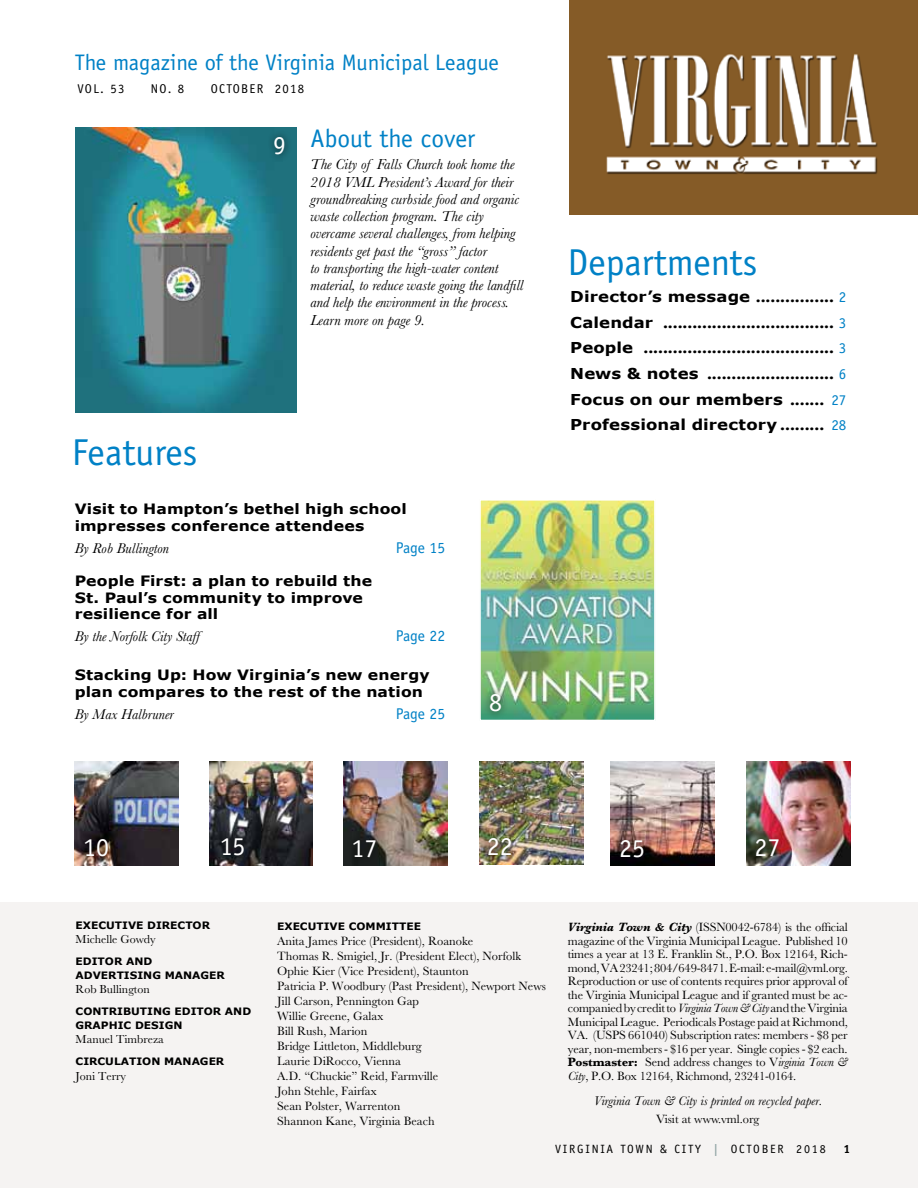
<style>
.page{position:relative;width:918px;height:1188px;background:#fff}
.page>*{position:absolute;margin:0;border:0;box-sizing:border-box;transform-origin:0 0}
.t1{font:37.5px "Officina Sans";color:#0081c6}
.t2{font:25.8px "Officina Sans";color:#fff}
.t3{font:25.5px "Officina Sans";color:#0081c6}
.t4{font:22.5px "Officina Sans";color:#0081c6}
.t5{font:15.6px "Officina Sans";letter-spacing:-.02em;color:#0081c6}
.t6{font:italic 15px/17.2px "Baskerville";color:#000}
.t7{font:700 15px/25.7px "Officina Sans";color:#000;text-align:justify;scale:1.1 1}
.t8{font:700 15px/25.7px "Verdana";letter-spacing:.01em;color:#000;scale:1.1 1}
.t9{font:italic 14.7px "Baskerville";color:#000}
.t10{font:700 14.25px/16.5px "Verdana";letter-spacing:.005em;color:#000;scale:1.1 1}
.t11{font:italic 13.05px "Baskerville";color:#000}
.t12{font:12.75px "Officina Sans";letter-spacing:.1em;color:#000}
.t13{font:12.45px/15px "Baskerville";color:#000;text-align:justify}
.t14{font:12.45px "Baskerville";color:#000}
.t15{font:12px "Baskerville";color:#000}
.t16{font:12px "Officina Sans";letter-spacing:.15em;color:#000}
.t17{font:700 12px "Officina Sans";color:#000}
.t18{font:700 10.2px/13.5px "Verdana";color:#000;scale:1.05 1}
.s1{font-family:"Officina Sans"}
.s2{font-family:"Officina Sans";font-weight:400;color:#0081c6}
.s3{font-family:"Verdana"}
.s4{font-weight:400;color:#0081c6}
.s5{font-weight:700;font-style:italic}
.s6{font-style:italic}
.s7{font-weight:700}
.s8{font-weight:700;color:#91a5a5}
</style>
<div class="page">
<div style="left:0;top:903px;width:918px;height:285px;background:#f5f3f2"></div>
<img style="left:76px;top:128px;width:220px;height:285px">
<img style="left:569px;top:0;width:349px;height:214px">
<img style="left:209px;top:762px;width:104px;height:103px">
<img style="left:611px;top:762px;width:103px;height:103px">
<img style="left:480px;top:761px;width:103px;height:104px">
<img style="left:75px;top:762px;width:103px;height:103px">
<img style="left:344px;top:762px;width:103px;height:103px">
<img style="left:747px;top:762px;width:103px;height:103px">
<div style="left:214px;top:831px;width:37px;height:33px;background:#000;opacity:.75"></div>
<div style="left:613px;top:833px;width:38px;height:33px;background:#000;opacity:.75"></div>
<div style="left:78px;top:831px;width:38px;height:33px;background:#000;opacity:.75"></div>
<div style="left:346px;top:833px;width:37px;height:33px;background:#000;opacity:.75"></div>
<div style="left:749px;top:832px;width:37px;height:33px;background:#000;opacity:.75"></div>
<div style="left:481px;top:831px;width:38px;height:33px;background:#000;opacity:.75"></div>
<div style="left:267px;top:129px;width:25px;height:33px;background:#000;opacity:.75"></div>
<img style="left:482px;top:502px;width:171px;height:216px">
<div style="left:479px;top:499px;width:177px;height:222px;border:2px solid #fff"></div>
<div style="left:483px;top:687px;width:25px;height:33px;background:#000;opacity:.75"></div>
<h3 class="t4" style="left:75px;top:49px;width:426px">The magazine of the Virginia Municipal League</h3>
<p class="t12" style="left:77px;top:81px;width:49px">VOL. 53</p>
<p class="t12" style="left:151px;top:81px;width:35px">NO. 8</p>
<p class="t12" style="left:211px;top:81px;width:95px">October 2018</p>
<h1 class="t1" style="left:72px;top:430px;width:127px">Features</h1>
<h2 class="t2" style="left:273px;top:130px;width:14px">9</h2>
<h3 class="t3" style="left:311px;top:123px;width:166px">About the cover</h3>
<p class="t6" style="left:311px;top:156px;width:215px">The City of Falls Church took home the 2018 VML President’s Award for their groundbreaking curbside food and organic waste collection program. The city overcame several challenges, from helping residents get past the “gross” factor<br>to transporting the high-water content material, to reduce waste going the landfill and help the environment in the process.<br>Learn more on page 9.</p>
<p class="t10" style="left:75px;top:500px;width:303px">Visit to Hampton’s bethel high school impresses conference attendees</p>
<p class="t9" style="left:75px;top:538px;width:96px">By Rob Bullington</p>
<p class="t5" style="left:396px;top:539px;width:51px">Page 15</p>
<p class="t10" style="left:75px;top:572px;width:272px">People First: a plan to rebuild the<br>St. Paul’s community to improve resilience for all</p>
<p class="t9" style="left:75px;top:627px;width:133px">By the Norfolk City Staff</p>
<p class="t5" style="left:396px;top:627px;width:51px">Page 22</p>
<p class="t10" style="left:75px;top:666px;width:324px">Stacking Up: How Virginia’s new energy plan compares to the rest of the nation</p>
<p class="t9" style="left:75px;top:704px;width:101px">By Max Halbruner</p>
<p class="t5" style="left:396px;top:704px;width:51px">Page 25</p>
<h2 class="t2" style="left:489px;top:687px;width:14px">8</h2>
<h1 class="t1" style="left:568px;top:240px;width:191px">Departments</h1>
<p class="t8" style="left:570px;top:283px;width:252px">Director’s message <span class="s1">................</span> <span class="s2">2</span></p>
<p class="t7" style="left:570px;top:310px;width:252px"><span class="s3">Calendar</span> ................................... <span class="s4">3<br></span><span class="s3">People</span> ....................................... <span class="s4">3<br></span><span class="s3">News &amp; notes</span> .......................... <span class="s4">6</span></p>
<p class="t8" style="left:570px;top:386px;width:252px">Focus on our members <span class="s1">.......</span> <span class="s2">27<br></span>Professional directory <span class="s1">.........</span> <span class="s2">28</span></p>
<h2 class="t2" style="left:83px;top:832px;width:27px">10</h2>
<h2 class="t2" style="left:220px;top:831px;width:27px">15</h2>
<h2 class="t2" style="left:352px;top:833px;width:27px">17</h2>
<h2 class="t2" style="left:487px;top:831px;width:27px">22</h2>
<h2 class="t2" style="left:619px;top:833px;width:27px">25</h2>
<h2 class="t2" style="left:754px;top:833px;width:27px">27</h2>
<p class="t18" style="left:76px;top:918px;width:130px">EXECUTIVE DIRECTOR</p>
<p class="t15" style="left:76px;top:932px;width:82px">Michelle Gowdy</p>
<p class="t18" style="left:76px;top:955px;width:144px">EDITOR AND<br>ADVERTISING MANAGER</p>
<p class="t15" style="left:76px;top:982px;width:76px">Rob Bullington</p>
<p class="t18" style="left:76px;top:1004px;width:169px">CONTRIBUTING EDITOR AND<br>GRAPHIC DESIGN</p>
<p class="t15" style="left:76px;top:1032px;width:90px">Manuel Timbreza</p>
<p class="t18" style="left:76px;top:1054px;width:143px">CIRCULATION MANAGER</p>
<p class="t15" style="left:76px;top:1069px;width:52px">Joni Terry</p>
<p class="t18" style="left:277px;top:919px;width:138px">EXECUTIVE COMMITTEE</p>
<p class="t13" style="left:277px;top:933px;width:270px;text-align:left">Anita James Price (President), Roanoke<br>Thomas R. Smigiel, Jr. (President Elect), Norfolk<br>Ophie Kier (Vice President), Staunton<br>Patricia P. Woodbury (Past President), Newport News<br>Jill Carson, Pennington Gap<br>Willie Greene, Galax<br>Bill Rush, Marion<br>Bridge Littleton, Middleburg<br>Laurie DiRocco, Vienna<br>A.D. “Chuckie” Reid, Farmville<br>John Stehle, Fairfax<br>Sean Polster, Warrenton<br>Shannon Kane, Virginia Beach</p>
<p class="t13" style="left:568px;top:920px;width:282px;line-height:13.5px"><span class="s5">Virginia Town &amp; City</span> (ISSN0042-6784) is the official magazine of the Virginia Municipal League. Published 10 times a year at 13 E. Franklin St., P.O. Box 12164, Rich&shy;mond, VA 23241; 804/649-8471. E-mail: e-mail@vml.org.<br>Reproduction or use of contents requires prior approval of the Virginia Municipal League and if granted must be ac&shy;companied by credit to <span class="s6">Virginia Town &amp; City</span> and the Virginia Municipal League. Periodicals Postage paid at Richmond, VA. (USPS 661040) Subscription rates: members - $8 per year, non-members - $16 per year. Single copies - $2 each.<br><span class="s7">Postmaster:</span> Send address changes to V<span class="s6">irginia Town &amp; City</span>, P.O. Box 12164, Richmond, 23241-0164.</p>
<p class="t11" style="left:594px;top:1093px;width:230px">Virginia Town &amp; City is printed on recycled paper.</p>
<p class="t14" style="left:656px;top:1111px;width:105px">Visit at www.vml.org</p>
<p class="t16" style="left:555px;top:1142px;width:272px">Virgin ia To wn &amp; City <span class="s8">|</span> October 2018</p>
<p class="t17" style="left:844px;top:1142px;width:8px">1</p>
<p class="t16" style="left:730px;top:1142px;width:7px">o</p>
</div>
